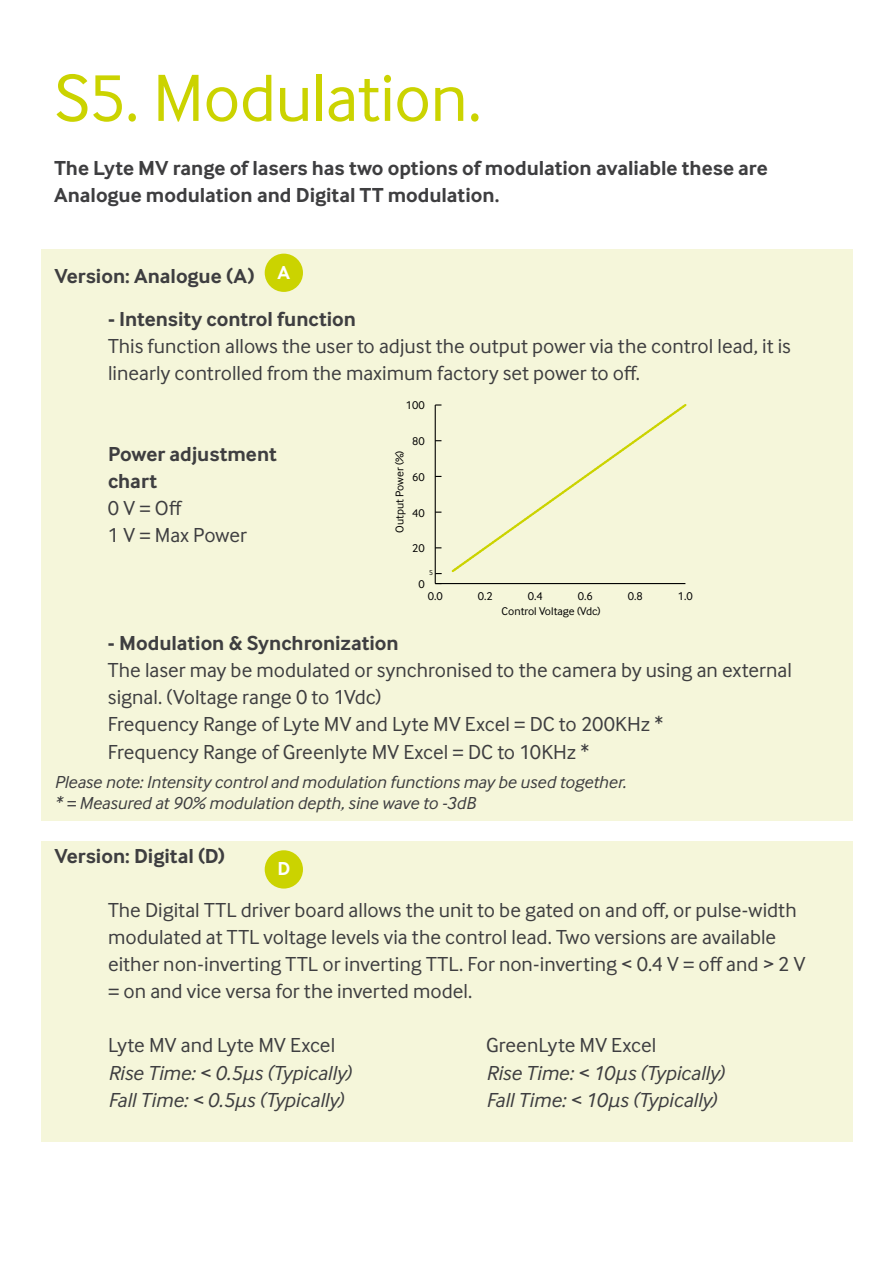
<style>
.page{position:relative;width:893px;height:1263px;background:#fff}
.page>*{position:absolute;margin:0;border:0;box-sizing:border-box;transform-origin:0 0}
.t1{font:69px "Inter Face";letter-spacing:-.01em;color:#cbd300}
.t2{font:21px/27px "Inter Face";color:#3e3e40}
.t3{font:700 21px/27px "Inter Face";letter-spacing:-.005em;color:#3e3e40}
.t4{font:italic 21px "Inter Face";color:#3e3e40}
.t5{font:700 19.5px "Inter Face";color:#fff}
.t6{font:italic 18px/21px "Inter Face";letter-spacing:-.005em;color:#3e3e40}
.t7{font:11.7px "Inter Face";color:#000}
.t8{font:11.55px "Inter Face";color:#000}
.t9{font:7.2px "Inter Face";color:#000}
</style>
<div class="page">
<div style="left:41px;top:841px;width:811px;height:300px;background:#f5f6da"></div>
<div style="left:41px;top:249px;width:811px;height:572px;background:#f5f6da"></div>
<div style="left:265px;top:254px;width:38px;height:38px;background:#cbd300;border-radius:50%"></div>
<div style="left:265px;top:850px;width:38px;height:38px;background:#cbd300;border-radius:50%"></div>
<hr style="left:435px;top:583px;width:250px;height:1px;background:#000">
<hr style="left:435px;top:405px;width:1px;height:178px;background:#000">
<svg style="left:435px;top:404px;width:6px;height:2px"></svg>
<svg style="left:451px;top:404px;width:236px;height:169px"></svg>
<h1 class="t1" style="left:54px;top:59px;width:429px">S5. Modulation.</h1>
<p class="t3" style="left:54px;top:154px;width:715px">The Lyte MV range of lasers has two options of modulation avaliable these are<br>Analogue modulation and Digital TT modulation.</p>
<p class="t5" style="left:278px;top:261px;width:14px">A</p>
<p class="t3" style="left:54px;top:262px;width:202px">Version: Analogue (A)</p>
<p class="t3" style="left:108px;top:306px;width:249px">- Intensity control function</p>
<p class="t2" style="left:108px;top:333px;width:684px">This function allows the user to adjust the output power via the control lead, it is linearly controlled from the maximum factory set power to off.</p>
<p class="t3" style="left:108px;top:441px;width:170px">Power adjustment chart</p>
<p class="t2" style="left:108px;top:495px;width:140px">0 V = Off<br>1 V = Max Power</p>
<p class="t7" style="left:406px;top:399px;width:20px">100</p>
<p class="t7" style="left:412px;top:435px;width:14px">80</p>
<p class="t8" style="left:393px;top:533px;width:84px;rotate:-90deg">Output Power (%)</p>
<p class="t7" style="left:412px;top:470px;width:14px">60</p>
<p class="t7" style="left:412px;top:506px;width:14px">40</p>
<p class="t7" style="left:412px;top:542px;width:14px">20</p>
<p class="t9" style="left:429px;top:569px;width:5px">5</p>
<p class="t7" style="left:418px;top:577px;width:8px">0</p>
<p class="t7" style="left:428px;top:589px;width:16px">0.0</p>
<p class="t7" style="left:478px;top:589px;width:16px">0.2</p>
<p class="t7" style="left:528px;top:589px;width:16px">0.4</p>
<p class="t7" style="left:578px;top:589px;width:16px">0.6</p>
<p class="t7" style="left:628px;top:589px;width:16px">0.8</p>
<p class="t7" style="left:678px;top:589px;width:16px">1.0</p>
<p class="t8" style="left:502px;top:604px;width:101px">Control Voltage (Vdc)</p>
<p class="t3" style="left:108px;top:630px;width:292px">- Modulation &amp; Synchronization</p>
<p class="t2" style="left:108px;top:657px;width:685px">The laser may be modulated or synchronised to the camera by using an external signal. (Voltage range 0 to 1Vdc)<br>Frequency Range of Lyte MV and Lyte MV Excel = DC to 200KHz *<br>Frequency Range of Greenlyte MV Excel = DC to 10KHz *</p>
<p class="t6" style="left:54px;top:772px;width:573px">Please note: Intensity control and modulation functions may be used together. * = Measured at 90% modulation depth, sine wave to -3dB</p>
<p class="t3" style="left:54px;top:843px;width:172px">Version: Digital (D)</p>
<p class="t2" style="left:108px;top:897px;width:699px">The Digital TTL driver board allows the unit to be gated on and off, or pulse-width modulated at TTL voltage levels via the control lead. Two versions are available either non-inverting TTL or inverting TTL. For non-inverting &lt; 0.4 V = off and &gt; 2 V = on and vice versa for the inverted model.</p>
<p class="t2" style="left:108px;top:1032px;width:229px">Lyte MV and Lyte MV Excel</p>
<p class="t2" style="left:486px;top:1032px;width:172px">GreenLyte MV Excel</p>
<p class="t4" style="left:108px;top:1060px;width:244px">Rise Time: &lt; 0.5µs (Typically)</p>
<p class="t4" style="left:486px;top:1060px;width:240px">Rise Time: &lt; 10µs (Typically)</p>
<p class="t4" style="left:108px;top:1087px;width:237px">Fall Time: &lt; 0.5µs (Typically)</p>
<p class="t4" style="left:486px;top:1087px;width:232px">Fall Time: &lt; 10µs (Typically)</p>
<p class="t5" style="left:277px;top:857px;width:14px">D</p>
</div>
